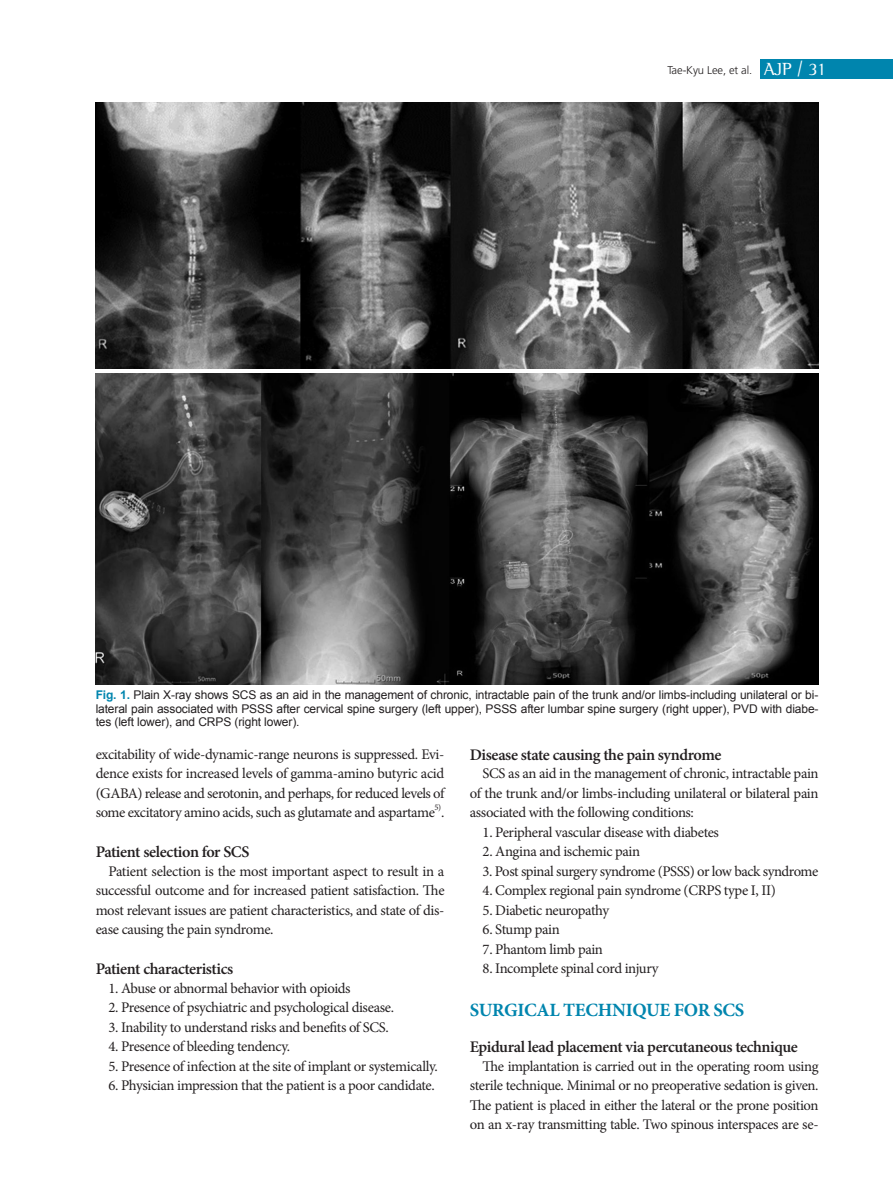
<style>
.page{position:relative;width:893px;height:1191px;background:#fff}
.page>*{position:absolute;margin:0;border:0;box-sizing:border-box;transform-origin:0 0}
.큰제목{font:700 18.75px "Minion Pro";letter-spacing:-.015em;color:#0085ae}
.t1{font:18px "Rotis Semi Serif Std";color:#fff}
._1_제목{font:600 16.2px "Minion Pro";letter-spacing:-.025em;color:#231f20}
.본문{font:14.7px/19.5px "Minion Pro";letter-spacing:-.03em;color:#231f20;text-align:justify}
.그림제목{font:12px/13.5px "Arial";letter-spacing:-.01em;color:#231f20;text-align:justify}
.t2{font:300 11.25px "Frutiger LT Std";letter-spacing:-.01em;color:#231f20}
.본문-2{font:8.55px "Minion Pro";color:#231f20}
.s1{font-weight:700;color:#0085ae}
</style>
<div class="page">
<div style="left:760px;top:60px;width:133px;height:19px;background:#0085ae"></div>
<img style="left:96px;top:102px;width:723px;height:266px">
<img style="left:96px;top:373px;width:723px;height:311px">
<p class="t2" style="left:667px;top:63px;width:86px">Tae-Kyu Lee, et al.</p>
<p class="t1" style="left:764px;top:59px;width:64px">AJP / 31</p>
<p class="그림제목" style="left:96px;top:688px;width:724px"><span class="s1">Fig. 1.</span> Plain X-ray shows SCS as an aid in the management of chronic, intractable pain of the trunk and/or limbs-including unilateral or bi&shy;lateral pain associated with PSSS after cervical spine surgery (left upper), PSSS after lumbar spine surgery (right upper), PVD with diabe&shy;tes (left lower), and CRPS (right lower).</p>
<p class="본문" style="left:96px;top:744px;width:350px">excitability of wide-dynamic-range neurons is suppressed. Evi&shy;dence exists for increased levels of gamma-amino butyric acid (GABA) release and serotonin, and perhaps, for reduced levels of some excitatory amino acids, such as glutamate and aspartame .</p>
<p class="본문-2" style="left:434px;top:801px;width:8px">5)</p>
<p class="_1_제목" style="left:96px;top:842px;width:155px">Patient selection for SCS</p>
<p class="본문" style="left:96px;top:861px;width:350px;text-indent:13px">Patient selection is the most important aspect to result in a successful outcome and for increased patient satisfaction. The most relevant issues are patient characteristics, and state of dis&shy;ease causing the pain syndrome.</p>
<p class="_1_제목" style="left:96px;top:959px;width:139px">Patient characteristics</p>
<p class="본문" style="left:108px;top:978px;width:244px">1. Abuse or abnormal behavior with opioids</p>
<p class="본문" style="left:108px;top:997px;width:287px">2. Presence of psychiatric and psychological disease.</p>
<p class="본문" style="left:108px;top:1017px;width:282px">3. Inability to understand risks and benefits of SCS.</p>
<p class="본문" style="left:108px;top:1036px;width:183px">4. Presence of bleeding tendency.</p>
<p class="본문" style="left:108px;top:1056px;width:331px">5. Presence of infection at the site of implant or systemically.</p>
<p class="본문" style="left:108px;top:1075px;width:328px">6. Physician impression that the patient is a poor candidate.</p>
<p class="_1_제목" style="left:470px;top:745px;width:253px">Disease state causing the pain syndrome</p>
<p class="본문" style="left:470px;top:763px;width:350px;text-indent:13px">SCS as an aid in the management of chronic, intractable pain of the trunk and/or limbs-including unilateral or bilateral pain associated with the following conditions:</p>
<p class="본문" style="left:483px;top:822px;width:238px">1. Peripheral vascular disease with diabetes</p>
<p class="본문" style="left:483px;top:841px;width:159px">2. Angina and ischemic pain</p>
<p class="본문" style="left:483px;top:861px;width:337px">3. Post spinal surgery syndrome (PSSS) or low back syndrome</p>
<p class="본문" style="left:483px;top:880px;width:295px">4. Complex regional pain syndrome (CRPS type I, II)</p>
<p class="본문" style="left:483px;top:900px;width:128px">5. Diabetic neuropathy</p>
<p class="본문" style="left:483px;top:919px;width:79px">6. Stump pain</p>
<p class="본문" style="left:483px;top:939px;width:122px">7. Phantom limb pain</p>
<p class="본문" style="left:483px;top:958px;width:177px">8. Incomplete spinal cord injury</p>
<p class="큰제목" style="left:470px;top:998px;width:276px">SURGICAL TECHNIQUE FOR SCS</p>
<p class="_1_제목" style="left:470px;top:1037px;width:330px">Epidural lead placement via percutaneous technique</p>
<p class="본문" style="left:470px;top:1056px;width:350px;text-indent:13px">The implantation is carried out in the operating room using sterile technique. Minimal or no preoperative sedation is given.<br>The patient is placed in either the lateral or the prone position on an x-ray transmitting table. Two spinous interspaces are se-</p>
</div>
